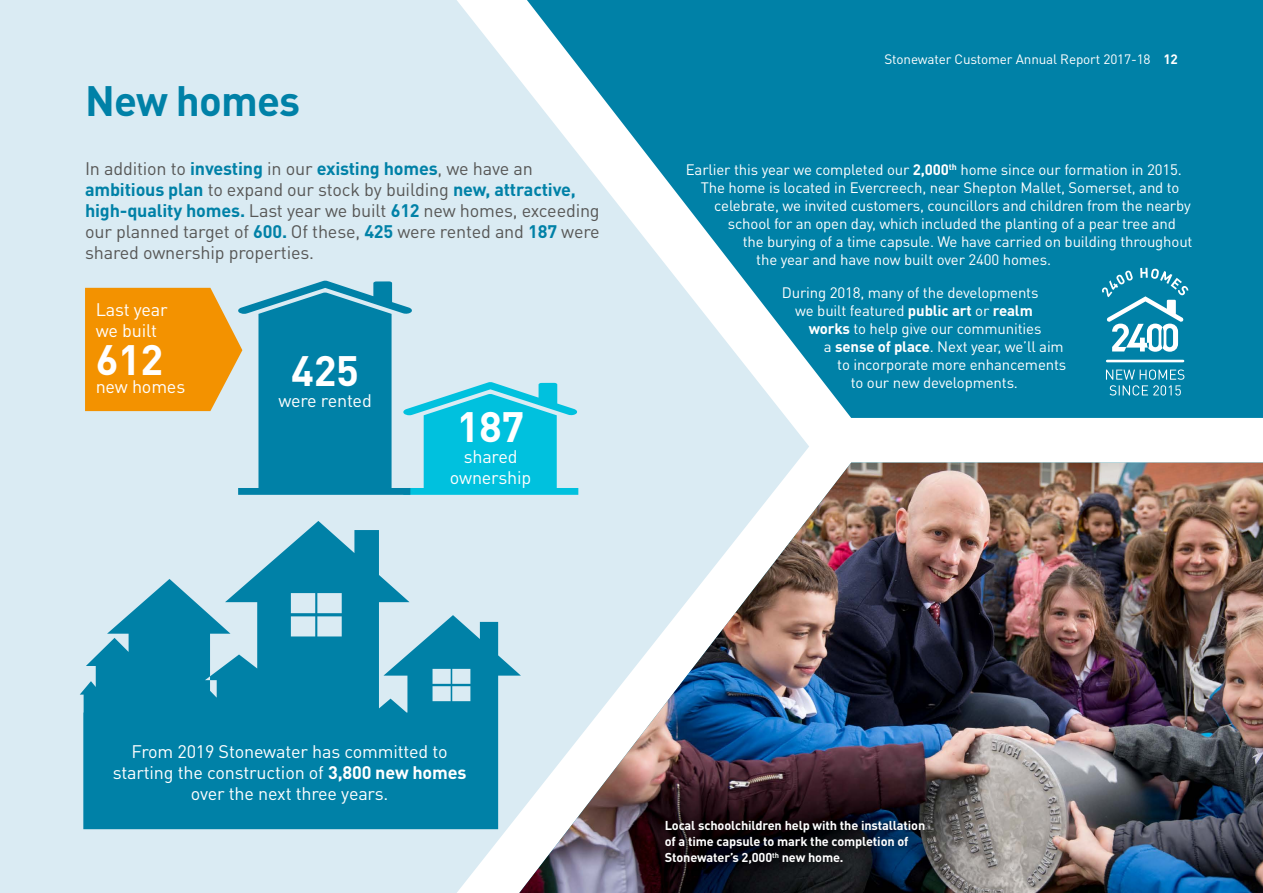
<style>
.page{position:relative;width:1263px;height:893px;background:#fff}
.page>*{position:absolute;margin:0;border:0;box-sizing:border-box;transform-origin:0 0}
.t1{font:700 42px "DIN Pro";letter-spacing:-.01em;color:#fff}
.t2{font:700 42px "DIN Pro";letter-spacing:-.02em;color:#0081a7}
.t3{font:18px/21px "DIN Pro";letter-spacing:-.01em;color:#575756}
.t4{font:18px/21px "DIN Pro";letter-spacing:-.01em;color:#fff;text-align:center}
.t5{font:15px "DIN Pro";letter-spacing:-.01em;color:#fff}
.t6{font:13.5px "DIN Pro";letter-spacing:-.01em;color:#fff}
.Caption_8_5pt{font:700 12.75px/15.8px "DIN Pro";letter-spacing:-.01em;color:#fff}
.s1{font-weight:700;color:#0081a7}
.s2{font-weight:700}
</style>
<div class="page">
<div style="left:0;top:0;width:809px;height:893px;background:#daebf3"></div>
<img style="left:519px;top:463px;width:744px;height:430px">
<svg style="left:527px;top:0;width:736px;height:418px;background:#3199b8"></svg>
<svg style="left:80px;top:521px;width:441px;height:308px;background:#49a4c0"></svg>
<svg style="left:85px;top:281px;width:493px;height:214px;background:#88bbb4"></svg>
<div style="left:656px;top:812px;width:277px;height:60px;background:#000;opacity:.75"></div>
<svg style="left:1106px;top:369px;width:78px;height:27px;background:#3299b8"></svg>
<hr style="left:1107px;top:360px;width:76px;height:2px;background:#fff">
<svg style="left:1101px;top:268px;width:87px;height:84px"></svg>
<p class="t2" style="left:85px;top:66px;width:217px">New homes</p>
<p class="t3" style="left:85px;top:158px;width:516px">In addition to <span class="s1">investing</span> in our <span class="s1">existing homes</span>, we have an <span class="s1">ambitious plan</span> to expand our stock by building <span class="s1">new, attractive, high-quality homes.</span> Last year we built <span class="s1">612</span> new homes, exceeding our planned target of <span class="s1">600.</span> Of these, <span class="s1">425</span> were rented and <span class="s1">187</span> were shared ownership properties.</p>
<p class="t4" style="left:96px;top:298px;width:74px;text-align:left">Last year we built</p>
<p class="t1" style="left:96px;top:325px;width:69px">612</p>
<p class="t4" style="left:96px;top:375px;width:91px">new homes</p>
<p class="t1" style="left:291px;top:336px;width:69px">425</p>
<p class="t4" style="left:278px;top:389px;width:95px">were rented</p>
<p class="t1" style="left:457px;top:392px;width:69px">187</p>
<p class="t4" style="left:450px;top:445px;width:83px">shared ownership</p>
<p class="t6" style="left:884px;top:50px;width:295px">Stonewater Customer Annual Report 2017-18 <span class="s2">12</span></p>
<p class="t5" style="left:686px;top:159px;width:497px">Earlier this year we completed our <span class="s2">2,000</span><sup>th</sup> home since our formation in 2015.</p>
<p class="t5" style="left:701px;top:177px;width:480px">The home is located in Evercreech, near Shepton Mallet, Somerset, and to</p>
<p class="t5" style="left:714px;top:195px;width:478px">celebrate, we invited customers, councillors and children from the nearby</p>
<p class="t5" style="left:728px;top:213px;width:450px">school for an open day, which included the planting of a pear tree and</p>
<p class="t5" style="left:743px;top:231px;width:451px">the burying of a time capsule. We have carried on building throughout</p>
<p class="t5" style="left:756px;top:249px;width:296px">the year and have now built over 2400 homes.</p>
<p class="t5" style="left:782px;top:282px;width:258px">During 2018, many of the developments</p>
<p class="t5" style="left:795px;top:300px;width:239px">we built featured <span class="s2">public art</span> or <span class="s2">realm</span></p>
<p class="t5" style="left:809px;top:318px;width:234px"><span class="s2">works</span> to help give our communities</p>
<p class="t5" style="left:824px;top:336px;width:242px">a <span class="s2">sense of place</span>. Next year, we’ll aim</p>
<p class="t5" style="left:837px;top:354px;width:231px">to incorporate more enhancements</p>
<p class="t5" style="left:851px;top:372px;width:169px">to our new developments.</p>
<p class="t4" style="left:113px;top:740px;width:355px">From 2019 Stonewater has committed to starting the construction of <span class="s2">3,800 new homes </span>over the next three years.</p>
<p class="Caption_8_5pt" style="left:665px;top:816px;width:262px">Local schoolchildren help with the installation of a time capsule to mark the completion of<br>Stonewater’s 2,000<sup>th</sup> new home.</p>
</div>
